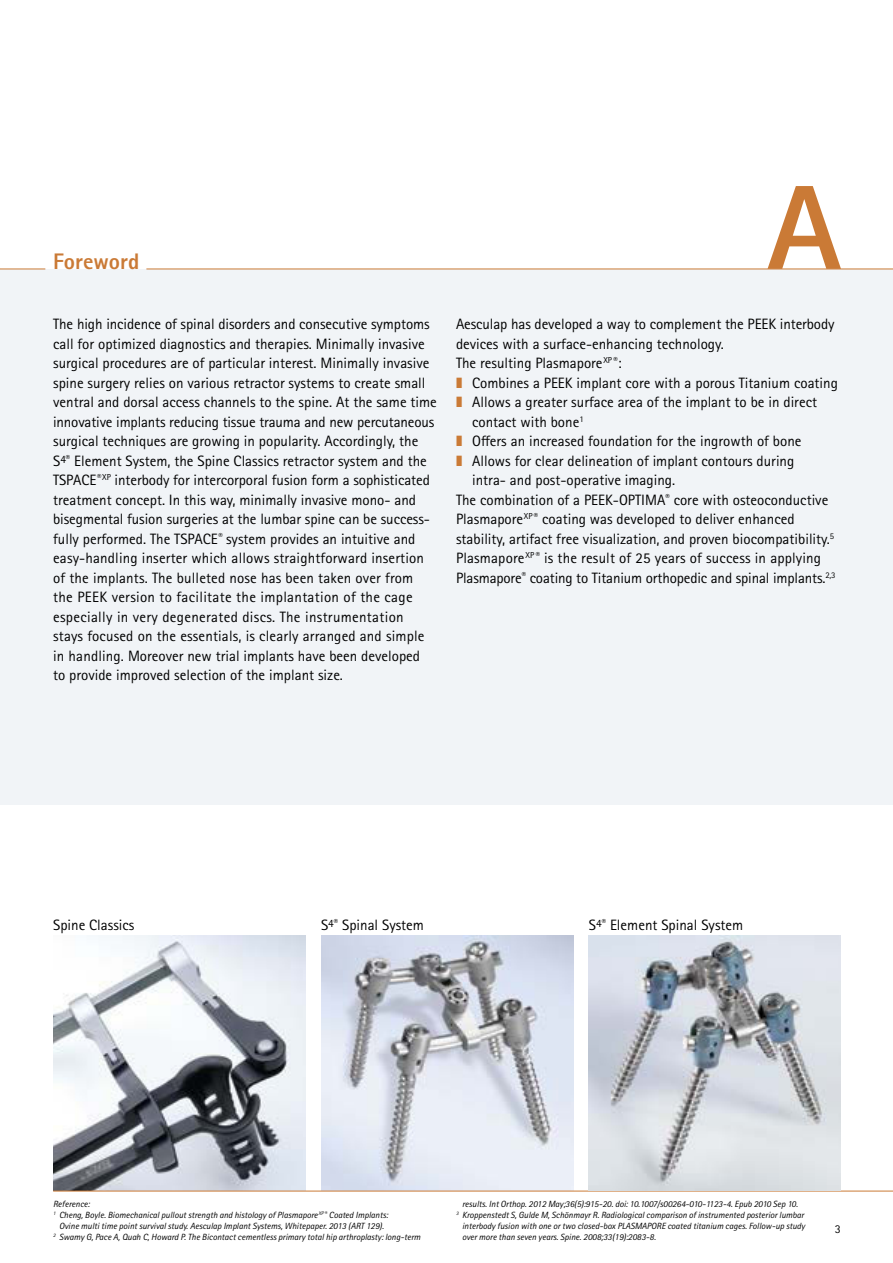
<style>
.page{position:relative;width:893px;height:1263px;background:#fff}
.page>*{position:absolute;margin:0;border:0;box-sizing:border-box;transform-origin:0 0}
.t1{font:800 120px "Rotis Sans Serif Pro";color:#ca7a36}
.t2{font:800 22.5px "Rotis Sans Serif Pro";color:#ca7a36}
.t3{font:15px/19.5px "Rotis Sans Serif Pro";color:#000}
.t4{font:12px "Rotis Sans Serif Pro";color:#000}
.t5{font:italic 9px "Rotis Sans Serif Pro";color:#000}
</style>
<div class="page">
<div style="left:0;top:269px;width:893px;height:536px;background:#f1f4f7"></div>
<img style="left:53px;top:935px;width:252px;height:256px">
<img style="left:321px;top:935px;width:252px;height:256px">
<hr style="left:53px;top:1191px;width:840px;height:1px;background:#ca7a36">
<hr style="left:0;top:269px;width:45px;height:1px;background:#ca7a36">
<hr style="left:146px;top:269px;width:747px;height:1px;background:#ca7a36">
<img style="left:589px;top:935px;width:252px;height:256px">
<h2 class="t2" style="left:53px;top:247px;width:88px">Foreword</h2>
<h1 class="t1" style="left:767px;top:152px;width:75px">A</h1>
<p class="t3" style="left:53px;top:315px;width:385px">The high incidence of spinal disorders and consecutive symptoms call for optimized diagnostics and therapies. Minimally invasive surgical procedures are of particular interest. Minimally invasive spine surgery relies on various retractor systems to create small ventral and dorsal access channels to the spine. At the same time innovative implants reducing tissue trauma and new percutaneous surgical techniques are growing in popularity. Accordingly, the S<sup>4</sup><sup>®</sup> Element System, the Spine Classics retractor system and the TSPACE<sup>®XP</sup> interbody for intercorporal fusion form a sophisticated treatment concept. In this way, minimally invasive mono- and bisegmental fusion surgeries at the lumbar spine can be success&shy;fully performed. The TSPACE<sup>®</sup> system provides an intuitive and easy-handling inserter which allows straightforward insertion of the implants. The bulleted nose has been taken over from<br>the PEEK version to facilitate the implantation of the cage especially in very degenerated discs. The instrumentation stays focused on the essentials, is clearly arranged and simple in handling. Moreover new trial implants have been developed<br>to provide improved selection of the implant size.</p>
<p class="t3" style="left:456px;top:315px;width:380px">Aesculap has developed a way to complement the PEEK interbody devices with a surface-enhancing technology.<br>The resulting Plasmapore<sup>XP</sup> <sup>®</sup>:</p>
<p class="t3" style="left:472px;top:373px;width:367px">Combines a PEEK implant core with a porous Titanium coating</p>
<p class="t3" style="left:472px;top:393px;width:346px">Allows a greater surface area of the implant to be in direct</p>
<p class="t3" style="left:472px;top:412px;width:113px">contact with bone<sup>1</sup></p>
<p class="t3" style="left:472px;top:432px;width:331px">Offers an increased foundation for the ingrowth of bone</p>
<p class="t3" style="left:472px;top:451px;width:324px">Allows for clear delineation of implant contours during</p>
<p class="t3" style="left:472px;top:471px;width:204px">intra- and post-operative imaging.</p>
<p class="t3" style="left:456px;top:490px;width:374px">The combination of a PEEK-OPTIMA<sup>®</sup> core with osteoconductive</p>
<p class="t3" style="left:456px;top:510px;width:340px">Plasmapore<sup>XP</sup> <sup>®</sup> coating was developed to deliver enhanced</p>
<p class="t3" style="left:456px;top:529px;width:380px">stability, artifact free visualization, and proven biocompatibility.<sup>5</sup></p>
<p class="t3" style="left:456px;top:549px;width:367px">Plasmapore<sup>XP</sup> <sup>®</sup> is the result of 25 years of success in applying</p>
<p class="t3" style="left:456px;top:568px;width:381px">Plasmapore<sup>®</sup> coating to Titanium orthopedic and spinal implants.<sup>2,3</sup></p>
<p class="t3" style="left:53px;top:916px;width:83px">Spine Classics</p>
<p class="t3" style="left:321px;top:915px;width:104px">S<sup>4</sup><sup>®</sup> Spinal System</p>
<p class="t3" style="left:589px;top:915px;width:156px">S<sup>4</sup><sup>®</sup> Element Spinal System</p>
<p class="t5" style="left:53px;top:1199px;width:38px">Reference:</p>
<p class="t5" style="left:53px;top:1209px;width:336px"><sup>1</sup> Cheng, Boyle. Biomechanical pullout strength and histology of Plasmapore<sup>XP</sup> <sup>®</sup> Coated Implants:</p>
<p class="t5" style="left:59px;top:1220px;width:326px">Ovine multi time point survival study. Aesculap Implant Systems, Whitepaper. 2013 (ART 129).</p>
<p class="t5" style="left:53px;top:1231px;width:369px"><sup>2</sup> Swamy G, Pace A, Quah C, Howard P. The Bicontact cementless primary total hip arthroplasty: long-term</p>
<p class="t5" style="left:462px;top:1199px;width:337px">results. Int Orthop. 2012 May;36(5):915-20. doi: 10.1007/s00264-010-1123-4. Epub 2010 Sep 10.</p>
<p class="t5" style="left:456px;top:1209px;width:350px"><sup>3</sup> Kroppenstedt S, Gulde M, Schönmayr R. Radiological comparison of instrumented posterior lumbar</p>
<p class="t5" style="left:462px;top:1220px;width:345px">interbody fusion with one or two closed-box PLASMAPORE coated titanium cages. Follow-up study</p>
<p class="t5" style="left:462px;top:1231px;width:195px">over more than seven years. Spine. 2008;33(19):2083-8.</p>
<p class="t4" style="left:835px;top:1222px;width:7px">3</p>
</div>
